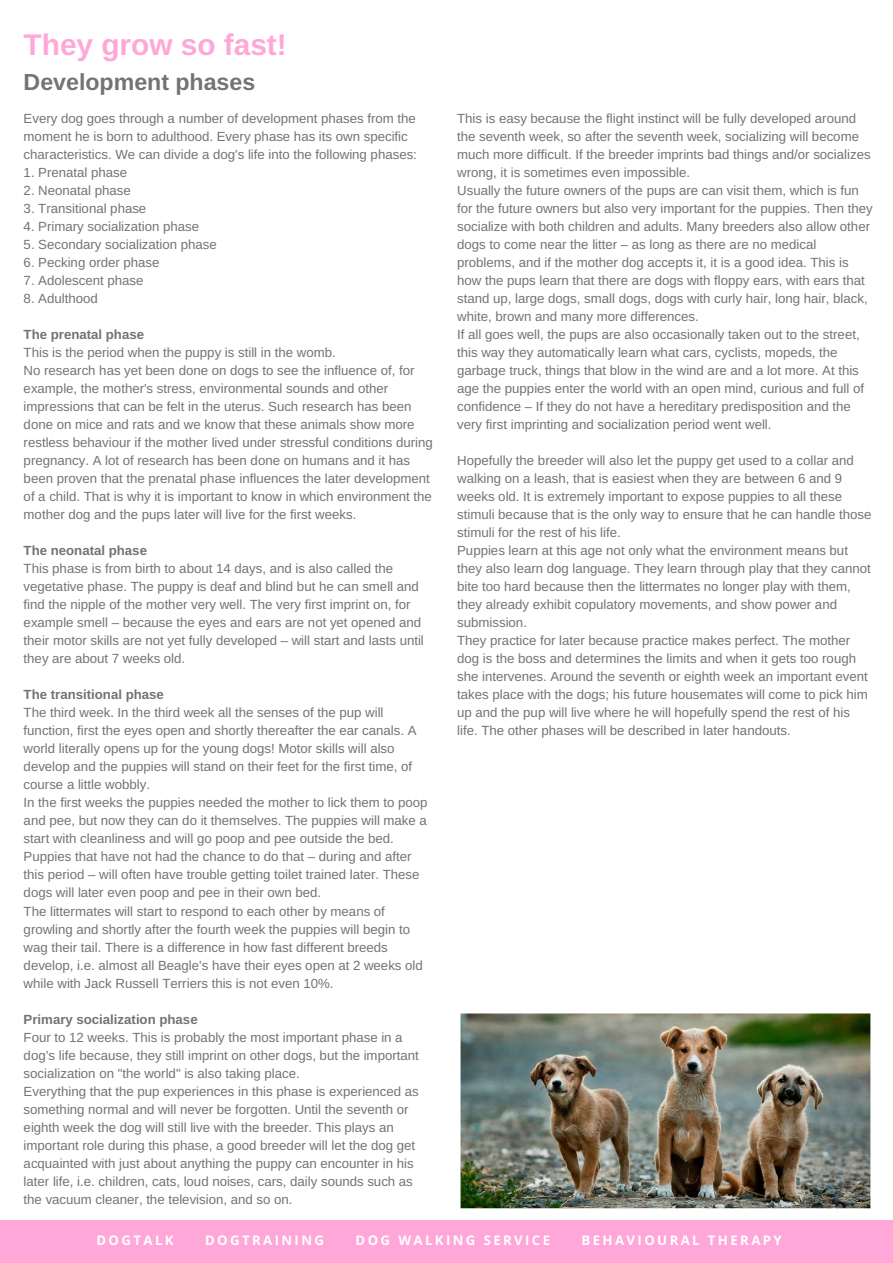
<style>
.page{position:relative;width:893px;height:1263px;background:#fff}
.page>*{position:absolute;margin:0;border:0;box-sizing:border-box;transform-origin:0 0}
.t1{font:700 29.85px "Arimo";color:#ffa7d8}
.t2{font:700 23.25px "Arimo";color:#737373}
.t3{font:13.2px/18px "Arimo";color:#737373}
.t4{font:700 13.2px "Arimo";color:#737373}
.t5{font:700 13.2px "Open Sans";letter-spacing:.18em;color:#fff}
</style>
<div class="page">
<div style="left:0;top:1219px;width:893px;height:44px;background:#ffa7d8"></div>
<img style="left:461px;top:1013px;width:409px;height:195px">
<h1 class="t1" style="left:24px;top:28px;width:265px">They grow so fast!</h1>
<h2 class="t2" style="left:24px;top:69px;width:233px">Development phases</h2>
<p class="t3" style="left:24px;top:109px;width:395px">Every dog goes through a number of development phases from the moment he is born to adulthood. Every phase has its own specific characteristics. We can divide a dog's life into the following phases:</p>
<p class="t3" style="left:24px;top:163px;width:105px">1. Prenatal phase</p>
<p class="t3" style="left:24px;top:181px;width:109px">2. Neonatal phase</p>
<p class="t3" style="left:24px;top:199px;width:124px">3. Transitional phase</p>
<p class="t3" style="left:24px;top:217px;width:177px">4. Primary socialization phase</p>
<p class="t3" style="left:24px;top:235px;width:195px">5. Secondary socialization phase</p>
<p class="t3" style="left:24px;top:253px;width:137px">6. Pecking order phase</p>
<p class="t3" style="left:24px;top:271px;width:121px">7. Adolescent phase</p>
<p class="t3" style="left:24px;top:289px;width:76px">8. Adulthood</p>
<p class="t4" style="left:24px;top:327px;width:122px">The prenatal phase</p>
<p class="t3" style="left:24px;top:343px;width:411px">This is the period when the puppy is still in the womb.<br>No research has yet been done on dogs to see the influence of, for example, the mother's stress, environmental sounds and other impressions that can be felt in the uterus. Such research has been done on mice and rats and we know that these animals show more restless behaviour if the mother lived under stressful conditions during pregnancy. A lot of research has been done on humans and it has been proven that the prenatal phase influences the later development of a child. That is why it is important to know in which environment the mother dog and the pups later will live for the first weeks.</p>
<p class="t4" style="left:24px;top:543px;width:125px">The neonatal phase</p>
<p class="t3" style="left:24px;top:560px;width:402px">This phase is from birth to about 14 days, and is also called the vegetative phase. The puppy is deaf and blind but he can smell and find the nipple of the mother very well. The very first imprint on, for example smell – because the eyes and ears are not yet opened and their motor skills are not yet fully developed – will start and lasts until they are about 7 weeks old.</p>
<p class="t4" style="left:24px;top:687px;width:142px">The transitional phase</p>
<p class="t3" style="left:24px;top:704px;width:405px">The third week. In the third week all the senses of the pup will function, first the eyes open and shortly thereafter the ear canals. A world literally opens up for the young dogs! Motor skills will also develop and the puppies will stand on their feet for the first time, of course a little wobbly.<br>In the first weeks the puppies needed the mother to lick them to poop and pee, but now they can do it themselves. The puppies will make a start with cleanliness and will go poop and pee outside the bed.<br>Puppies that have not had the chance to do that – during and after this period – will often have trouble getting toilet trained later. These dogs will later even poop and pee in their own bed.<br>The littermates will start to respond to each other by means of growling and shortly after the fourth week the puppies will begin to wag their tail. There is a difference in how fast different breeds develop, i.e. almost all Beagle's have their eyes open at 2 weeks old while with Jack Russell Terriers this is not even 10%.</p>
<p class="t4" style="left:24px;top:1012px;width:176px">Primary socialization phase</p>
<p class="t3" style="left:24px;top:1028px;width:397px">Four to 12 weeks. This is probably the most important phase in a dog’s life because, they still imprint on other dogs, but the important socialization on "the world" is also taking place.<br>Everything that the pup experiences in this phase is experienced as something normal and will never be forgotten. Until the seventh or eighth week the dog will still live with the breeder. This plays an important role during this phase, a good breeder will let the dog get acquainted with just about anything the puppy can encounter in his later life, i.e. children, cats, loud noises, cars, daily sounds such as the vacuum cleaner, the television, and so on.</p>
<p class="t3" style="left:457px;top:109px;width:417px">This is easy because the flight instinct will be fully developed around the seventh week, so after the seventh week, socializing will become much more difficult. If the breeder imprints bad things and/or socializes wrong, it is sometimes even impossible.<br>Usually the future owners of the pups are can visit them, which is fun for the future owners but also very important for the puppies. Then they socialize with both children and adults. Many breeders also allow other dogs to come near the litter – as long as there are no medical problems, and if the mother dog accepts it, it is a good idea. This is how the pups learn that there are dogs with floppy ears, with ears that stand up, large dogs, small dogs, dogs with curly hair, long hair, black, white, brown and many more differences.<br>If all goes well, the pups are also occasionally taken out to the street, this way they automatically learn what cars, cyclists, mopeds, the garbage truck, things that blow in the wind are and a lot more. At this age the puppies enter the world with an open mind, curious and full of confidence – If they do not have a hereditary predisposition and the very first imprinting and socialization period went well.</p>
<p class="t3" style="left:457px;top:451px;width:416px">Hopefully the breeder will also let the puppy get used to a collar and walking on a leash, that is easiest when they are between 6 and 9 weeks old. It is extremely important to expose puppies to all these stimuli because that is the only way to ensure that he can handle those stimuli for the rest of his life.<br>Puppies learn at this age not only what the environment means but they also learn dog language. They learn through play that they cannot bite too hard because then the littermates no longer play with them, they already exhibit copulatory movements, and show power and submission.<br>They practice for later because practice makes perfect. The mother dog is the boss and determines the limits and when it gets too rough she intervenes. Around the seventh or eighth week an important event takes place with the dogs; his future housemates will come to pick him up and the pup will live where he will hopefully spend the rest of his life. The other phases will be described in later handouts.</p>
<p class="t5" style="left:96px;top:1231px;width:79px">DOGTALK</p>
<p class="t5" style="left:205px;top:1231px;width:121px">DOGTRAINING</p>
<p class="t5" style="left:355px;top:1231px;width:196px">DOG WALKING SERVICE</p>
<p class="t5" style="left:582px;top:1231px;width:202px">BEHAVIOURAL THERAPY</p>
</div>
